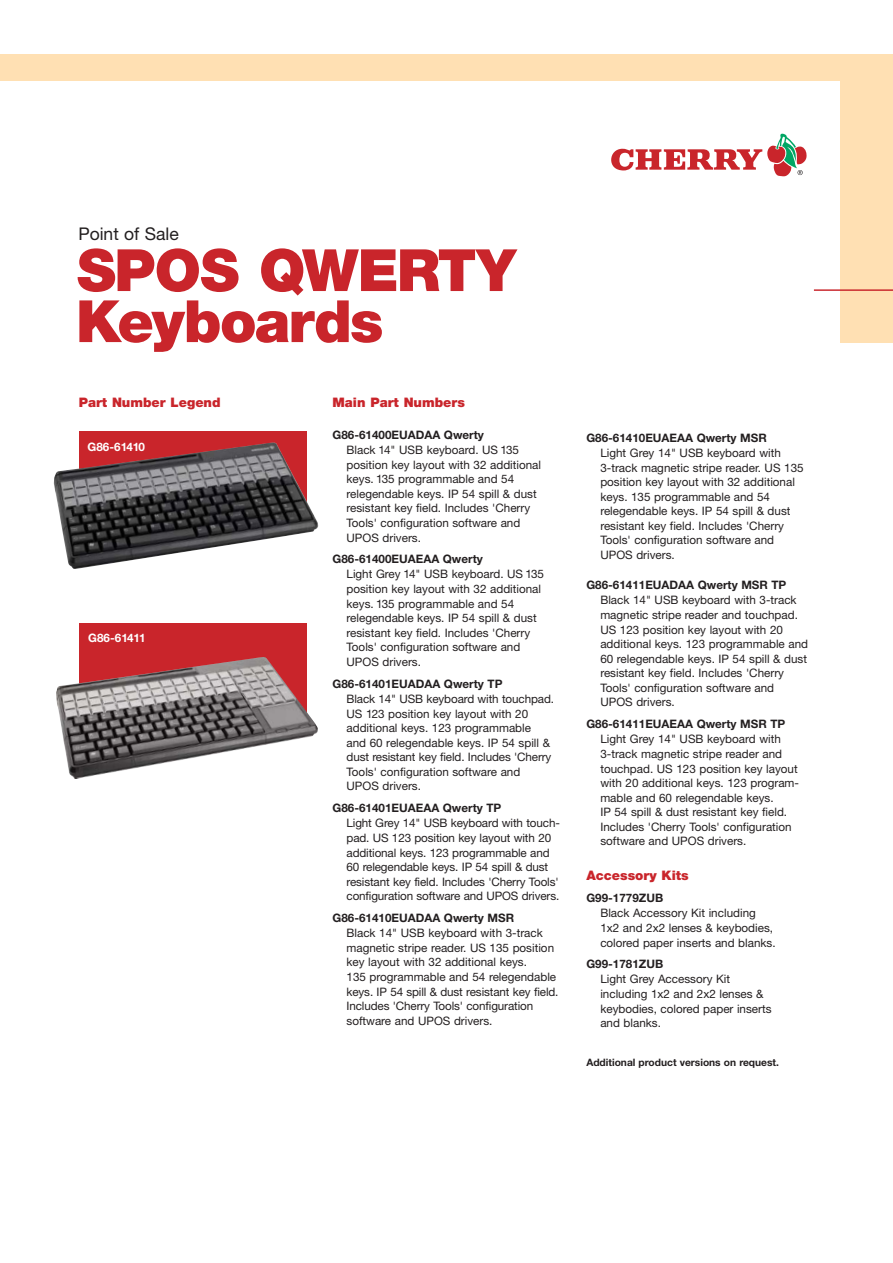
<style>
.page{position:relative;width:893px;height:1263px;background:#fff}
.page>*{position:absolute;margin:0;border:0;box-sizing:border-box;transform-origin:0 0}
.t1{font:900 58.35px/51px "Helvetica Neue";letter-spacing:-.03em;color:#c9252b}
.t2{font:17.55px "Helvetica Neue";color:#231f20}
.t3{font:900 13.2px "Helvetica Neue";color:#c9252b}
.t4{font:11.7px/14.5px "Helvetica Neue";color:#231f20}
.t5{font:700 11.7px "Helvetica Neue";color:#231f20}
.t6{font:700 11.7px "Helvetica Neue";letter-spacing:-.01em;color:#fff}
.t7{font:700 10.2px "Helvetica Neue";color:#231f20}
</style>
<div class="page">
<div style="left:79px;top:432px;width:227px;height:96px;background:#c9252b"></div>
<div style="left:79px;top:623px;width:228px;height:110px;background:#c9252b"></div>
<img style="left:56px;top:657px;width:262px;height:122px">
<img style="left:54px;top:442px;width:264px;height:127px">
<div style="left:840px;top:54px;width:53px;height:289px;background:#ffe0b3"></div>
<div style="left:0;top:54px;width:893px;height:26px;background:#ffe0b3"></div>
<hr style="left:814px;top:289px;width:79px;height:2px;background:#c9252b">
<svg style="left:611px;top:134px;width:195px;height:42px"></svg>
<h2 class="t2" style="left:78px;top:227px;width:102px">Point of Sale</h2>
<h1 class="t1" style="left:76px;top:250px;width:441px">SPOS QWERTY<br>Keyboards</h1>
<p class="t3" style="left:79px;top:398px;width:143px">Part Number Legend</p>
<p class="t3" style="left:333px;top:398px;width:134px">Main Part Numbers</p>
<p class="t5" style="left:333px;top:431px;width:153px">G86-61400EUADAA Qwerty</p>
<p class="t4" style="left:346px;top:444px;width:196px">Black 14" USB keyboard. US 135 position key layout with 32 additional keys. 135 programmable and 54 relegendable keys. IP 54 spill &amp; dust resistant key field. Includes 'Cherry<br>Tools' configuration software and<br>UPOS drivers.</p>
<p class="t5" style="left:333px;top:555px;width:152px">G86-61400EUAEAA Qwerty</p>
<p class="t4" style="left:346px;top:568px;width:199px">Light Grey 14" USB keyboard. US 135 position key layout with 32 additional keys. 135 programmable and 54 relegendable keys. IP 54 spill &amp; dust resistant key field. Includes 'Cherry<br>Tools' configuration software and<br>UPOS drivers.</p>
<p class="t5" style="left:333px;top:679px;width:171px">G86-61401EUADAA Qwerty TP</p>
<p class="t4" style="left:346px;top:693px;width:209px">Black 14" USB keyboard with touchpad.<br>US 123 position key layout with 20 additional keys. 123 programmable<br>and 60 relegendable keys. IP 54 spill &amp; dust resistant key field. Includes 'Cherry Tools' configuration software and UPOS drivers.</p>
<p class="t5" style="left:333px;top:804px;width:170px">G86-61401EUAEAA Qwerty TP</p>
<p class="t4" style="left:346px;top:817px;width:215px">Light Grey 14" USB keyboard with touch&shy;pad. US 123 position key layout with 20 additional keys. 123 programmable and 60 relegendable keys. IP 54 spill &amp; dust resistant key field. Includes 'Cherry Tools' configuration software and UPOS drivers.</p>
<p class="t5" style="left:333px;top:914px;width:183px">G86-61410EUADAA Qwerty MSR</p>
<p class="t4" style="left:346px;top:927px;width:213px">Black 14" USB keyboard with 3-track magnetic stripe reader. US 135 position key layout with 32 additional keys.<br>135 programmable and 54 relegendable keys. IP 54 spill &amp; dust resistant key field.<br>Includes 'Cherry Tools' configuration software and UPOS drivers.</p>
<p class="t6" style="left:88px;top:442px;width:59px">G86-61410</p>
<p class="t6" style="left:88px;top:634px;width:59px">G86-61411</p>
<p class="t5" style="left:586px;top:433px;width:182px">G86-61410EUAEAA Qwerty MSR</p>
<p class="t4" style="left:600px;top:447px;width:205px">Light Grey 14" USB keyboard with 3-track magnetic stripe reader. US 135 position key layout with 32 additional keys. 135 programmable and 54 relegendable keys. IP 54 spill &amp; dust resistant key field. Includes 'Cherry Tools' configuration software and UPOS drivers.</p>
<p class="t5" style="left:586px;top:581px;width:201px">G86-61411EUADAA Qwerty MSR TP</p>
<p class="t4" style="left:600px;top:594px;width:209px">Black 14" USB keyboard with 3-track magnetic stripe reader and touchpad.<br>US 123 position key layout with 20 additional keys. 123 programmable and 60 relegendable keys. IP 54 spill &amp; dust resistant key field. Includes 'Cherry Tools' configuration software and UPOS drivers.</p>
<p class="t5" style="left:586px;top:720px;width:200px">G86-61411EUAEAA Qwerty MSR TP</p>
<p class="t4" style="left:600px;top:733px;width:200px">Light Grey 14" USB keyboard with 3-track magnetic stripe reader and touchpad. US 123 position key layout with 20 additional keys. 123 program&shy;mable and 60 relegendable keys.<br>IP 54 spill &amp; dust resistant key field.<br>Includes 'Cherry Tools' configuration software and UPOS drivers.</p>
<p class="t3" style="left:586px;top:871px;width:104px">Accessory Kits</p>
<p class="t5" style="left:586px;top:894px;width:78px">G99-1779ZUB</p>
<p class="t4" style="left:600px;top:907px;width:177px">Black Accessory Kit including<br>1x2 and 2x2 lenses &amp; keybodies, colored paper inserts and blanks.</p>
<p class="t5" style="left:586px;top:960px;width:78px">G99-1781ZUB</p>
<p class="t4" style="left:600px;top:973px;width:173px">Light Grey Accessory Kit including 1x2 and 2x2 lenses &amp; keybodies, colored paper inserts and blanks.</p>
<p class="t7" style="left:586px;top:1058px;width:194px">Additional product versions on request.</p>
</div>
